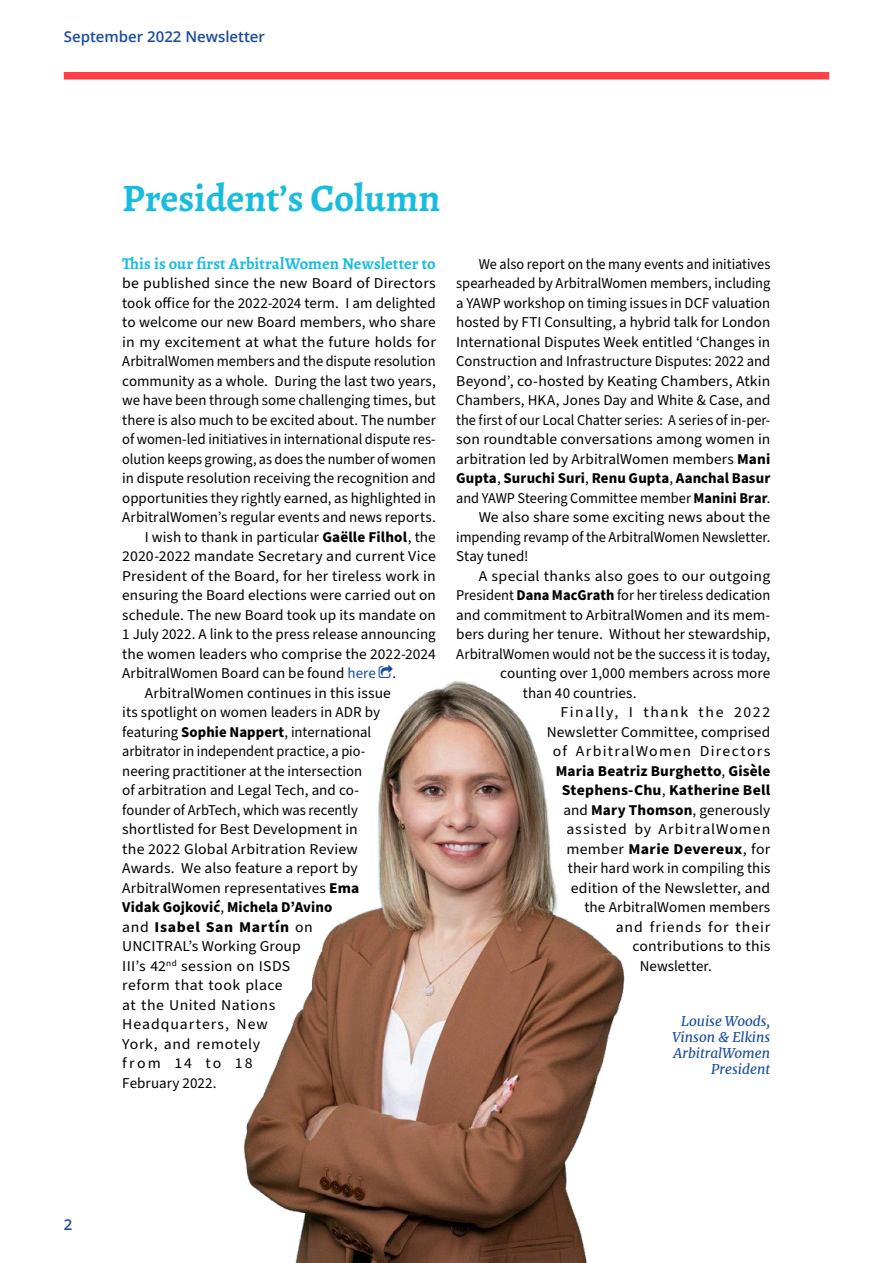
<style>
.page{position:relative;width:893px;height:1263px;background:#fff}
.page>*{position:absolute;margin:0;border:0;box-sizing:border-box;transform-origin:0 0}
.Título{font:700 39px "Alegreya";color:#1abcdd}
._1º_Parágrafo_-_Corp{font:700 16.5px "Alegreya";letter-spacing:.005em;color:#1abcdd}
.Corpo_do_Texto{font:15px/19.5px "Source Sans Pro";letter-spacing:.005em;color:#000;text-align:justify}
._1º_Parágrafo_-_Corp-2{font:15px/19.5px "Source Sans Pro";letter-spacing:.005em;color:#000;text-align:justify;scale:1.05 1}
.Corpo_do_Texto-2{font:15px/19.5px "Source Sans Pro";letter-spacing:.005em;color:#000;text-align:justify;scale:.95 1}
.Corpo_do_Texto-3{font:15px/19.5px "Source Sans Pro";letter-spacing:.005em;color:#000;text-align:justify;scale:1.04 1}
.Corpo_do_Texto-4{font:15px "Source Sans Pro";letter-spacing:.005em;color:#000;scale:1.05 1}
.Corpo_do_Texto-5{font:15px "Source Sans Pro";letter-spacing:.005em;color:#000;scale:.96 1}
.Corpo_do_Texto-6{font:15px "Source Sans Pro";letter-spacing:.06em;color:#000;scale:1.05 1}
.Corpo_do_Texto-7{font:700 15px "Source Sans Pro";letter-spacing:.01em;color:#000}
.Corpo_do_Texto-8{font:700 15px "Source Sans Pro";letter-spacing:.01em;color:#000;scale:1.04 1}
.t1{font:600 15px "Open Sans";color:#1a4c9c}
.Corpo_do_Texto-9{font:15px "Source Sans Pro";letter-spacing:.08em;color:#000;scale:1.05 1}
.Corpo_do_Texto-10{font:700 15px "Source Sans Pro";letter-spacing:.01em;color:#000;scale:1.05 1}
.Corpo_do_Texto-11{font:15px "Source Sans Pro";letter-spacing:.1em;color:#000;scale:1.05 1}
.t2{font:italic 13.5px/16.2px "Merriweather";color:#1a4c9c;text-align:right}
.s1{font-weight:700}
.s2{color:#1a4c9c}
.s3{font-weight:400}
</style>
<div class="page">
<div style="left:64px;top:72px;width:765px;height:8px;background:#ff4147"></div>
<img style="left:243px;top:681px;width:382px;height:582px">
<p class="t1" style="left:64px;top:27px;width:203px">September 2022 Newsletter</p>
<p class="Título" style="left:122px;top:173px;width:320px">President’s Column</p>
<p class="_1º_Parágrafo_-_Corp" style="left:122px;top:253px;width:315px">This is our first ArbitralWomen Newsletter to</p>
<p class="_1º_Parágrafo_-_Corp-2" style="left:122px;top:274px;width:300px">be published since the new Board of Directors took office for the 2022-2024 term. I am delighted to welcome our new Board members, who share in my excitement at what the future holds for ArbitralWomen members and the dispute resolution community as a whole. During the last two years, we have been through some challenging times, but there is also much to be excited about. The number of women-led initiatives in international dispute res&shy;olution keeps growing, as does the number of women in dispute resolution receiving the recognition and opportunities they rightly earned, as highlighted in ArbitralWomen’s regular events and news reports.</p>
<p class="Corpo_do_Texto" style="left:122px;top:527px;width:315px;text-indent:22px">I wish to thank in particular <span class="s1">Gaëlle Filhol</span>, the 2020-2022 mandate Secretary and current Vice President of the Board, for her tireless work in ensuring the Board elections were carried out on schedule. The new Board took up its mandate on 1 July 2022. A link to the press release announcing the women leaders who comprise the 2022-2024<br>ArbitralWomen Board can be found <span class="s2">here</span> .</p>
<p class="Corpo_do_Texto" style="left:122px;top:683px;width:270px;text-align:left;text-indent:22px">ArbitralWomen continues in this issue its spotlight on women leaders in ADR by featuring <span class="s1">Sophie Nappert</span>, international arbitrator in independent practice, a pio&shy;neering practitioner at the intersection<br>of arbitration and Legal Tech, and co&shy;founder of ArbTech, which was recently shortlisted for Best Development in<br>the 2022 Global Arbitration Review<br>Awards. We also feature a report by<br>ArbitralWomen representatives <span class="s1">Ema<br>Vidak Gojković</span>, <span class="s1">Michela D’Avino<br></span>and <span class="s1">Isabel San Martín</span> on<br>UNCITRAL’s Working Group<br>III’s 42<sup>nd</sup> session on ISDS<br>reform that took place<br>at the United Nations<br>Headquarters, New<br>York, and remotely<br>from 14 to 18<br>February 2022.</p>
<p class="Corpo_do_Texto-2" style="left:456px;top:254px;width:332px;text-indent:22px">We also report on the many events and initiatives spearheaded by ArbitralWomen members, including a YAWP workshop on timing issues in DCF valuation hosted by FTI Consulting, a hybrid talk for London International Disputes Week entitled ‘Changes in Construction and Infrastructure Disputes: 2022 and Beyond’, co-hosted by Keating Chambers, Atkin Chambers, HKA, Jones Day and White &amp; Case, and the first of our Local Chatter series: A series of in-per&shy;son roundtable conversations among women in arbitration led by ArbitralWomen members <span class="s1">Mani Gupta</span>, <span class="s1">Suruchi Suri</span>, <span class="s1">Renu Gupta</span>, <span class="s1">Aanchal Basur </span>and YAWP Steering Committee member <span class="s1">Manini Brar</span>.</p>
<p class="Corpo_do_Texto-3" style="left:456px;top:508px;width:303px;text-indent:22px">We also share some exciting news about the impending revamp of the ArbitralWomen Newsletter.<br>Stay tuned!</p>
<p class="Corpo_do_Texto-4" style="left:479px;top:565px;width:279px">A special thanks also goes to our outgoing</p>
<p class="Corpo_do_Texto-5" style="left:456px;top:585px;width:329px">President <span class="s1">Dana MacGrath</span> for her tireless dedication</p>
<p class="Corpo_do_Texto" style="left:456px;top:605px;width:316px">and commitment to ArbitralWomen and its mem-</p>
<p class="Corpo_do_Texto" style="left:456px;top:625px;width:316px">bers during her tenure. Without her stewardship,</p>
<p class="Corpo_do_Texto" style="left:456px;top:644px;width:316px">ArbitralWomen would not be the success it is today,</p>
<p class="Corpo_do_Texto" style="left:500px;top:664px;width:272px">counting over 1,000 members across more</p>
<p class="Corpo_do_Texto" style="left:523px;top:683px;width:115px">than 40 countries.</p>
<p class="Corpo_do_Texto-11" style="left:560px;top:702px;width:202px">Finally, I thank the 2022</p>
<p class="Corpo_do_Texto" style="left:547px;top:722px;width:225px">Newsletter Committee, comprised</p>
<p class="Corpo_do_Texto-9" style="left:553px;top:741px;width:209px">of ArbitralWomen Directors</p>
<p class="Corpo_do_Texto-7" style="left:556px;top:760px;width:216px">Maria Beatriz Burghetto<span class="s3">,</span> Gisèle</p>
<p class="Corpo_do_Texto-8" style="left:562px;top:780px;width:202px">Stephens-Chu<span class="s3">,</span> Katherine Bell</p>
<p class="Corpo_do_Texto" style="left:563px;top:800px;width:209px">and <span class="s1">Mary Thomson</span>, generously</p>
<p class="Corpo_do_Texto-6" style="left:566px;top:819px;width:196px">assisted by ArbitralWomen</p>
<p class="Corpo_do_Texto-10" style="left:566px;top:838px;width:196px"><span class="s3">member</span> Marie Devereux<span class="s3">, for</span></p>
<p class="Corpo_do_Texto" style="left:568px;top:859px;width:204px">their hard work in compiling this</p>
<p class="Corpo_do_Texto-4" style="left:571px;top:877px;width:191px">edition of the Newsletter, and</p>
<p class="Corpo_do_Texto" style="left:584px;top:898px;width:188px">the ArbitralWomen members</p>
<p class="Corpo_do_Texto-6" style="left:616px;top:916px;width:149px">and friends for their</p>
<p class="Corpo_do_Texto-4" style="left:632px;top:936px;width:133px">contributions to this</p>
<p class="Corpo_do_Texto" style="left:640px;top:956px;width:73px">Newsletter.</p>
<p class="t2" style="left:672px;top:1012px;width:99px">Louise Woods,<br>Vinson &amp; Elkins</p>
<p class="t2" style="left:674px;top:1045px;width:98px">ArbitralWomen<br>President</p>
<p class="t1" style="left:64px;top:1214px;width:10px">2</p>
</div>
